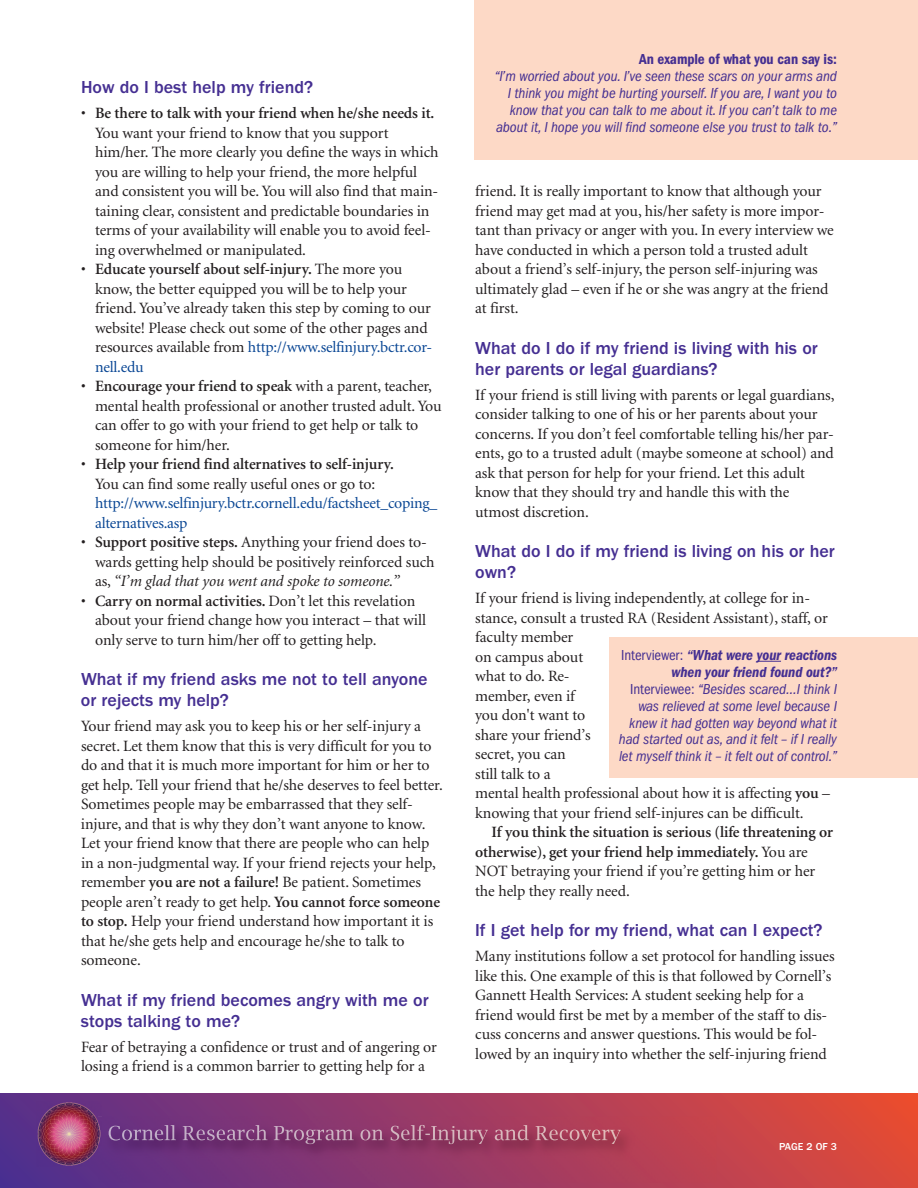
<style>
.page{position:relative;width:918px;height:1188px;background:#fff}
.page>*{position:absolute;margin:0;border:0;box-sizing:border-box;transform-origin:0 0}
.t1{font:500 18px/21px "Franklin Gothic";color:#452f92}
.t2{font:15.75px/19.5px "Minion";letter-spacing:-.005em;color:#231f20}
.t3{font:600 15.75px/19.5px "Minion";letter-spacing:-.005em;color:#231f20;text-align:center}
.t4{font:15.75px/19.5px "Minion";letter-spacing:-.015em;color:#094694}
.t5{font:italic condensed 15px/17px "Franklin Gothic";letter-spacing:-.005em;color:#452f92;text-align:right}
.t6{font:600 condensed 15px "Franklin Gothic";letter-spacing:-.005em;color:#452f92}
.t7{font:500 10.5px "Franklin Gothic";letter-spacing:-.01em;color:#fff}
.s1{font-weight:600}
.s2{color:#094694}
.s3{font-weight:400}
.s4{font-style:italic}
.s5{font-style:normal}
</style>
<div class="page">
<div style="left:0;top:1094px;width:918px;height:94px;background:linear-gradient(to right,#552e8f,#e64a37)"></div>
<div style="left:610px;top:637px;width:308px;height:141px;background:#fdd9c6"></div>
<svg style="left:757px;top:661px;width:24px;height:1px"></svg>
<div style="left:474px;top:0;width:444px;height:160px;background:#fdd9c6"></div>
<img style="left:98px;top:1117px;width:618px;height:66px">
<img style="left:109px;top:1125px;width:96px;height:16px">
<img style="left:37px;top:1102px;width:65px;height:64px">
<img style="left:98px;top:1117px;width:4px;height:49px">
<p class="t1" style="left:81px;top:78px;width:234px">How do I best help my friend?</p>
<p class="t2" style="left:95px;top:105px;width:345px;text-indent:-14px">• <span class="s1">Be there to talk with your friend when he/she needs it.<br></span>You want your friend to know that you support him/her. The more clearly you define the ways in which you are willing to help your friend, the more helpful and consistent you will be. You will also find that main&shy;taining clear, consistent and predictable boundaries in terms of your availability will enable you to avoid feel&shy;ing overwhelmed or manipulated.</p>
<p class="t2" style="left:95px;top:261px;width:339px;text-indent:-14px">• <span class="s1">Educate yourself about self-injury.</span> The more you know, the better equipped you will be to help your friend. You’ve already taken this step by coming to our website! Please check out some of the other pages and resources available from <span class="s2">http://www.selfinjury.bctr.cor&shy;nell.edu</span></p>
<p class="t2" style="left:95px;top:378px;width:348px;text-indent:-14px">• <span class="s1">Encourage your friend to speak</span> with a parent, teacher, mental health professional or another trusted adult. You can offer to go with your friend to get help or talk to someone for him/her.</p>
<p class="t3" style="left:81px;top:456px;width:315px"><span class="s3">•</span> Help your friend find alternatives to self-injury.<br><span class="s3">You can find some really useful ones or go to:</span></p>
<p class="t4" style="left:95px;top:495px;width:344px">http://www.selfinjury.bctr.cornell.edu/factsheet_coping_ alternatives.asp</p>
<p class="t2" style="left:95px;top:534px;width:341px;text-indent:-14px">• <span class="s1">Support positive steps.</span> Anything your friend does to&shy;wards getting help should be positively reinforced such as, <span class="s4">“I’m glad that you went and spoke to someone.”</span></p>
<p class="t2" style="left:95px;top:592px;width:332px;text-indent:-14px">• <span class="s1">Carry on normal activities.</span> Don’t let this revelation about your friend change how you interact – that will only serve to turn him/her off to getting help.</p>
<p class="t1" style="left:81px;top:670px;width:348px">What if my friend asks me not to tell anyone or rejects my help?</p>
<p class="t2" style="left:81px;top:718px;width:363px">Your friend may ask you to keep his or her self-injury a secret. Let them know that this is very difficult for you to do and that it is much more important for him or her to get help. Tell your friend that he/she deserves to feel better.<br>Sometimes people may be embarrassed that they self&shy;injure, and that is why they don’t want anyone to know.<br>Let your friend know that there are people who can help in a non-judgmental way. If your friend rejects your help, remember <span class="s1">you are not a failure!</span> Be patient. Sometimes people aren’t ready to get help. <span class="s1">You cannot force someone to stop.</span> Help your friend understand how important it is that he/she gets help and encourage he/she to talk to someone.</p>
<p class="t1" style="left:81px;top:991px;width:349px">What if my friend becomes angry with me or stops talking to me?</p>
<p class="t2" style="left:81px;top:1038px;width:357px">Fear of betraying a confidence or trust and of angering or losing a friend is a common barrier to getting help for a</p>
<p class="t6" style="left:639px;top:54px;width:199px">An example of what you can say is:</p>
<p class="t5" style="left:495px;top:69px;width:344px">“I’m worried about you. I’ve seen these scars on your arms and I think you might be hurting yourself. If you are, I want you to know that you can talk to me about it. If you can’t talk to me about it, I hope you will find someone else you trust to talk to.”</p>
<p class="t2" style="left:475px;top:183px;width:360px">friend. It is really important to know that although your friend may get mad at you, his/her safety is more impor&shy;tant than privacy or anger with you. In every interview we have conducted in which a person told a trusted adult about a friend’s self-injury, the person self-injuring was ultimately glad – even if he or she was angry at the friend at first.</p>
<p class="t1" style="left:475px;top:339px;width:344px">What do I do if my friend is living with his or her parents or legal guardians?</p>
<p class="t2" style="left:475px;top:386px;width:361px">If your friend is still living with parents or legal guardians, consider talking to one of his or her parents about your concerns. If you don’t feel comfortable telling his/her par&shy;ents, go to a trusted adult (maybe someone at school) and ask that person for help for your friend. Let this adult know that they should try and handle this with the utmost discretion.</p>
<p class="t1" style="left:475px;top:542px;width:361px">What do I do if my friend is living on his or her own?</p>
<p class="t2" style="left:475px;top:590px;width:356px">If your friend is living independently, at college for in&shy;stance, consult a trusted RA (Resident Assistant), staff, or faculty member<br>on campus about<br>what to do. Re-<br>member, even if<br>you don't want to<br>share your friend’s<br>secret, you can<br>still talk to a<br>mental health professional about how it is affecting <span class="s1">you</span> – knowing that your friend self-injures can be difficult.</p>
<p class="t3" style="left:475px;top:824px;width:359px;text-align:left;text-indent:16px">If you think the situation is serious (life threatening or otherwise), get your friend help immediately. <span class="s3">You are NOT betraying your friend if you’re getting him or her the help they really need.</span></p>
<p class="t1" style="left:475px;top:921px;width:349px">If I get help for my friend, what can I expect?</p>
<p class="t2" style="left:475px;top:948px;width:361px">Many institutions follow a set protocol for handling issues like this. One example of this is that followed by Cornell’s Gannett Health Services: A student seeking help for a friend would first be met by a member of the staff to dis&shy;cuss concerns and answer questions. This would be fol&shy;lowed by an inquiry into whether the self-injuring friend</p>
<p class="t5" style="left:619px;top:648px;width:220px"><span class="s5">Interviewer:</span> <span class="s1">“What were your reactions when your friend found out?” </span><span class="s5">Interviewee:</span> “Besides scared…I think I was relieved at some level because I knew it had gotten way beyond what it had started out as, and it felt – if I really let myself think it – it felt out of control.”</p>
<p class="t7" style="left:779px;top:1143px;width:59px">PAGE 2 OF 3</p>
</div>
